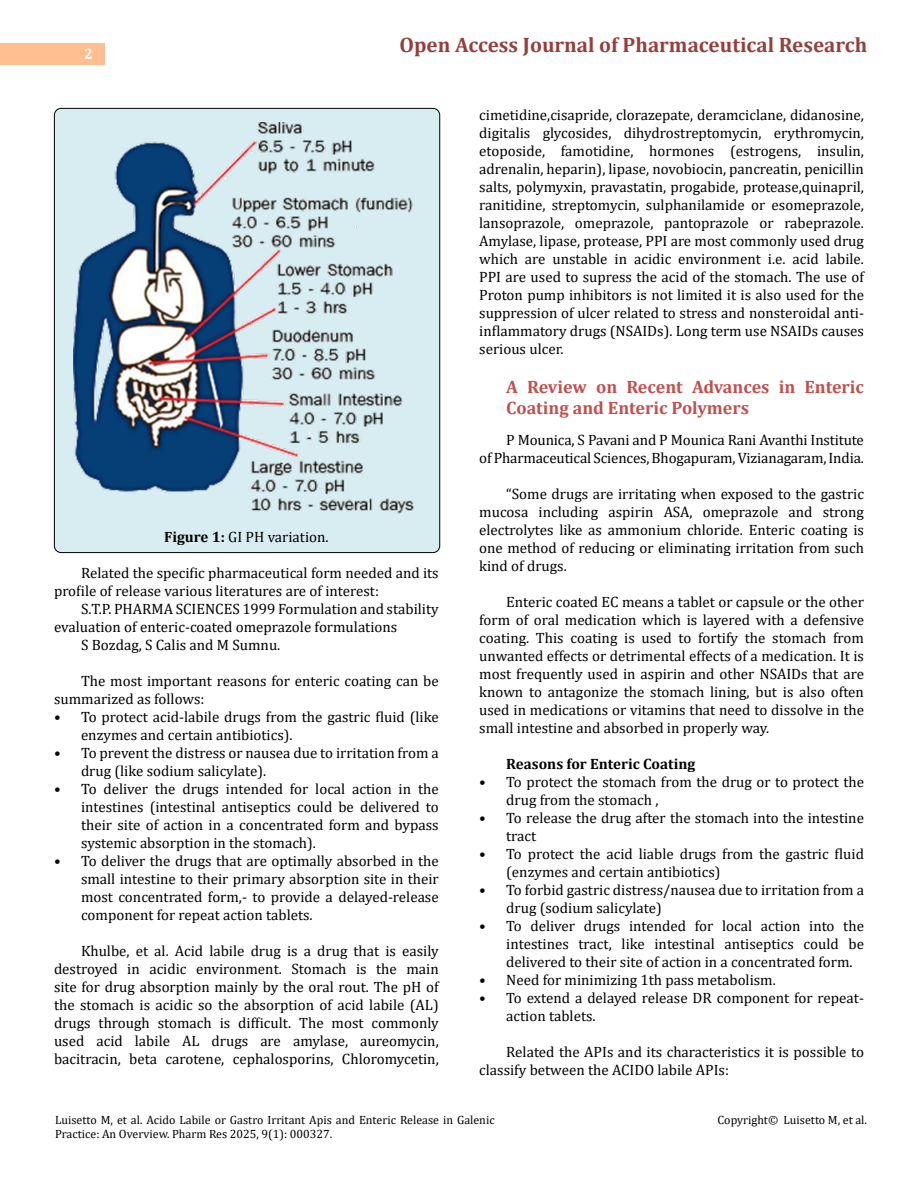
<style>
.page{position:relative;width:918px;height:1188px;background:#fff}
.page>*{position:absolute;margin:0;border:0;box-sizing:border-box;transform-origin:0 0}
.t1{font:700 21px "Cambria";color:#953f3c}
.t2{font:700 18px/21px "Cambria";color:#c0504d}
.t3{font:15px/18px "Cambria";color:#000}
.t4{font:700 15px "Cambria";color:#000}
.t5{font:700 15px "Cambria";color:#fff}
.t6{font:12px/14.4px "Cambria";color:#000}
.s1{font-weight:700}
</style>
<div class="page">
<div style="left:0;top:43px;width:105px;height:21px;background:#ffbf91"></div>
<div style="left:54px;top:108px;width:386px;height:445px;background:#d8edf2;border-radius:7px"></div>
<img style="left:74px;top:123px;width:340px;height:391px">
<p class="t5" style="left:84px;top:44px;width:10px">2</p>
<h1 class="t1" style="left:399px;top:30px;width:469px">Open Access Journal of Pharmaceutical Research</h1>
<p class="t3" style="left:164px;top:528px;width:166px"><span class="s1">Figure 1:</span> GI PH variation.</p>
<p class="t3" style="left:54px;top:564px;width:386px;text-indent:27px">Related the specific pharmaceutical form needed and its profile of release various literatures are of interest:</p>
<p class="t3" style="left:81px;top:600px;width:359px">S.T.P. PHARMA SCIENCES 1999 Formulation and stability</p>
<p class="t3" style="left:54px;top:618px;width:345px">evaluation of enteric-coated omeprazole formulations</p>
<p class="t3" style="left:81px;top:636px;width:201px">S Bozdag, S Calis and M Sumnu.</p>
<p class="t3" style="left:54px;top:672px;width:386px;text-indent:27px">The most important reasons for enteric coating can be summarized as follows:</p>
<p class="t3" style="left:81px;top:708px;width:359px;text-indent:-27px">• To protect acid-labile drugs from the gastric fluid (like enzymes and certain antibiotics).</p>
<p class="t3" style="left:81px;top:744px;width:359px;text-indent:-27px">• To prevent the distress or nausea due to irritation from a drug (like sodium salicylate).</p>
<p class="t3" style="left:81px;top:780px;width:359px;text-align:justify;text-indent:-27px">• To deliver the drugs intended for local action in the intestines (intestinal antiseptics could be delivered to their site of action in a concentrated form and bypass systemic absorption in the stomach).</p>
<p class="t3" style="left:81px;top:852px;width:359px;text-align:justify;text-indent:-27px">• To deliver the drugs that are optimally absorbed in the small intestine to their primary absorption site in their most concentrated form,- to provide a delayed-release component for repeat action tablets.</p>
<p class="t3" style="left:54px;top:942px;width:386px;text-align:justify;text-indent:27px">Khulbe, et al. Acid labile drug is a drug that is easily destroyed in acidic environment. Stomach is the main site for drug absorption mainly by the oral rout. The pH of the stomach is acidic so the absorption of acid labile (AL) drugs through stomach is difficult. The most commonly used acid labile AL drugs are amylase, aureomycin, bacitracin, beta carotene, cephalosporins, Chloromycetin,</p>
<p class="t3" style="left:479px;top:105px;width:386px;text-align:justify">cimetidine,cisapride, clorazepate, deramciclane, didanosine, digitalis glycosides, dihydrostreptomycin, erythromycin, etoposide, famotidine, hormones (estrogens, insulin, adrenalin, heparin), lipase, novobiocin, pancreatin, penicillin salts, polymyxin, pravastatin, progabide, protease,quinapril, ranitidine, streptomycin, sulphanilamide or esomeprazole, lansoprazole, omeprazole, pantoprazole or rabeprazole.<br>Amylase, lipase, protease, PPI are most commonly used drug which are unstable in acidic environment i.e. acid labile.<br>PPI are used to supress the acid of the stomach. The use of Proton pump inhibitors is not limited it is also used for the suppression of ulcer related to stress and nonsteroidal anti&shy;inflammatory drugs (NSAIDs). Long term use NSAIDs causes serious ulcer.</p>
<p class="t2" style="left:506px;top:375px;width:359px">A Review on Recent Advances in Enteric<br>Coating and Enteric Polymers</p>
<p class="t3" style="left:479px;top:431px;width:386px;text-align:right">P Mounica, S Pavani and P Mounica Rani Avanthi Institute<br>of Pharmaceutical Sciences, Bhogapuram, Vizianagaram, India.</p>
<p class="t3" style="left:479px;top:485px;width:386px;text-align:justify;text-indent:27px">“Some drugs are irritating when exposed to the gastric mucosa including aspirin ASA, omeprazole and strong electrolytes like as ammonium chloride. Enteric coating is one method of reducing or eliminating irritation from such kind of drugs.</p>
<p class="t3" style="left:479px;top:593px;width:386px;text-align:justify;text-indent:27px">Enteric coated EC means a tablet or capsule or the other form of oral medication which is layered with a defensive coating. This coating is used to fortify the stomach from unwanted effects or detrimental effects of a medication. It is most frequently used in aspirin and other NSAIDs that are known to antagonize the stomach lining, but is also often used in medications or vitamins that need to dissolve in the small intestine and absorbed in properly way.</p>
<p class="t4" style="left:506px;top:753px;width:190px">Reasons for Enteric Coating</p>
<p class="t3" style="left:506px;top:773px;width:359px;text-indent:-27px">• To protect the stomach from the drug or to protect the drug from the stomach ,</p>
<p class="t3" style="left:506px;top:809px;width:359px;text-indent:-27px">• To release the drug after the stomach into the intestine tract</p>
<p class="t3" style="left:506px;top:845px;width:359px;text-indent:-27px">• To protect the acid liable drugs from the gastric fluid (enzymes and certain antibiotics)</p>
<p class="t3" style="left:506px;top:881px;width:359px;text-indent:-27px">• To forbid gastric distress/nausea due to irritation from a drug (sodium salicylate)</p>
<p class="t3" style="left:506px;top:917px;width:359px;text-align:justify;text-indent:-27px">• To deliver drugs intended for local action into the intestines tract, like intestinal antiseptics could be delivered to their site of action in a concentrated form.</p>
<p class="t3" style="left:479px;top:971px;width:298px">• Need for minimizing 1th pass metabolism.</p>
<p class="t3" style="left:506px;top:989px;width:359px;text-indent:-27px">• To extend a delayed release DR component for repeat&shy;action tablets.</p>
<p class="t3" style="left:479px;top:1043px;width:386px;text-indent:27px">Related the APIs and its characteristics it is possible to classify between the ACIDO labile APIs:</p>
<p class="t6" style="left:55px;top:1112px;width:441px">Luisetto M, et al. Acido Labile or Gastro Irritant Apis and Enteric Release in Galenic<br>Practice: An Overview. Pharm Res 2025, 9(1): 000327.</p>
<p class="t6" style="left:718px;top:1112px;width:151px">Copyright© Luisetto M, et al.</p>
</div>
